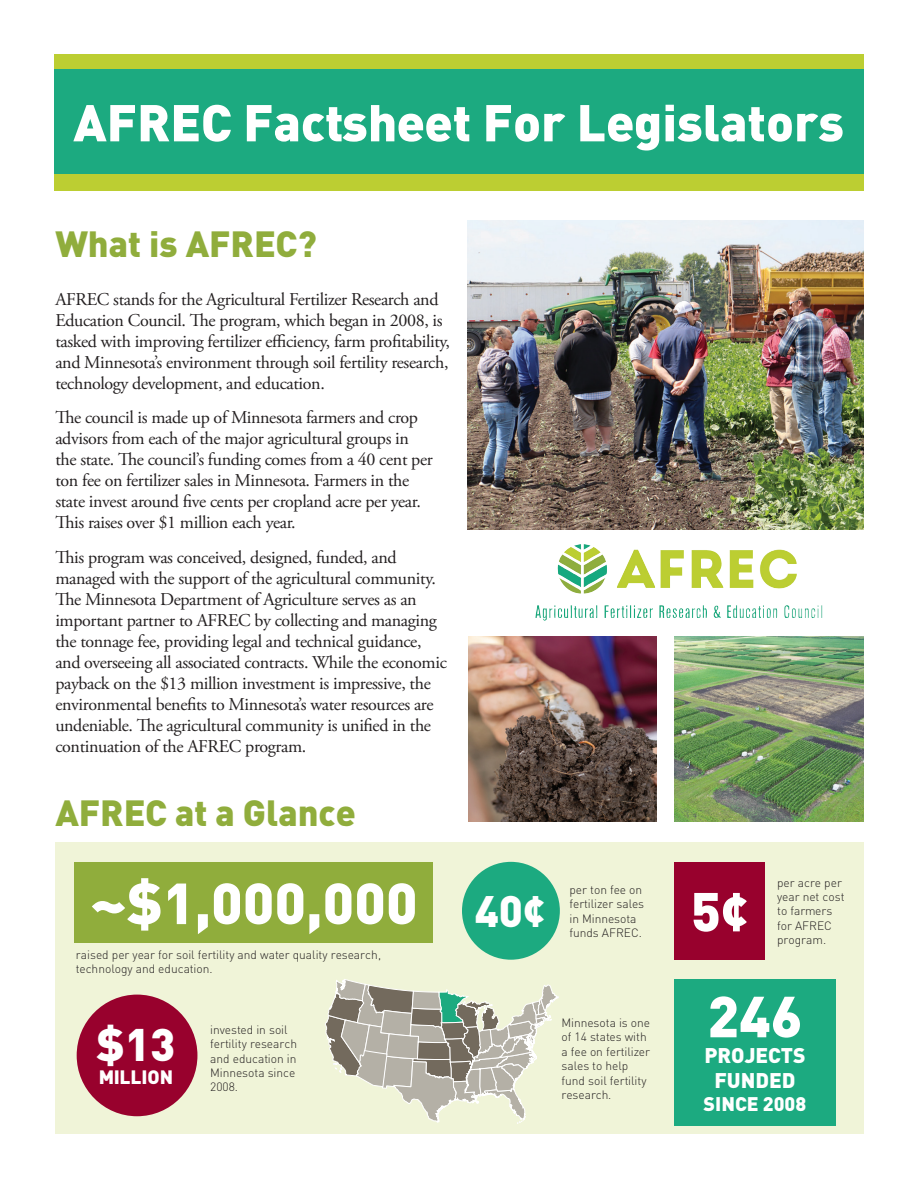
<style>
.page{position:relative;width:918px;height:1188px;background:#fff}
.page>*{position:absolute;margin:0;border:0;box-sizing:border-box;transform-origin:0 0}
.t1{font:900 57px "EXTDINOT";color:#fff}
.t2{font:900 54px "EXTDINOT";color:#fff}
.t3{font:900 51px "EXTDINOT";color:#fff}
.t4{font:900 45.15px "EXTDINOT";color:#fff}
.t5{font:900 43.5px "EXTDINOT";color:#fff}
.t6{font:900 36px "EXTDINOT";color:#90ad3c}
.t7{font:900 21px/25.2px "EXTDINOT";color:#fff;text-align:center}
.t8{font:900 19.5px "EXTDINOT";color:#fff}
.t9{font:900 19.2px "EXTDINOT";color:#fff}
.t10{font:18px/21px "Adobe Garamond Pro";letter-spacing:-.02em;color:#231f20}
.t11{font:300 12px/14.4px "EXTDINOT";color:#231f20}
</style>
<div class="page">
<div style="left:54px;top:54px;width:810px;height:136px;background:#bcce32"></div>
<img style="left:557px;top:544px;width:240px;height:47px">
<div style="left:54px;top:70px;width:810px;height:104px;background:#1caa80"></div>
<img style="left:467px;top:221px;width:397px;height:308px">
<div style="left:55px;top:842px;width:809px;height:292px;background:#f0f4d8"></div>
<svg style="left:325px;top:979px;width:234px;height:145px"></svg>
<div style="left:462px;top:862px;width:98px;height:98px;background:#1caa80;border-radius:50%"></div>
<div style="left:77px;top:995px;width:120px;height:121px;background:#98012d;border-radius:50%"></div>
<div style="left:75px;top:862px;width:358px;height:81px;background:#90ad3c"></div>
<div style="left:674px;top:862px;width:90px;height:98px;background:#98012d"></div>
<div style="left:674px;top:979px;width:162px;height:147px;background:#1caa80"></div>
<img style="left:468px;top:636px;width:189px;height:186px">
<img style="left:674px;top:637px;width:189px;height:185px">
<h3 class="t3" style="left:73px;top:89px;width:772px">AFREC Factsheet For Legislators</h3>
<h3 class="t6" style="left:55px;top:219px;width:263px">What is AFREC?</h3>
<p class="t10" style="left:55px;top:289px;width:396px">AFREC stands for the Agricultural Fertilizer Research and Education Council. The program, which began in 2008, is tasked with improving fertilizer efficiency, farm profitability, and Minnesota’s environment through soil fertility research, technology development, and education.</p>
<p class="t10" style="left:55px;top:408px;width:379px">The council is made up of Minnesota farmers and crop advisors from each of the major agricultural groups in the state. The council’s funding comes from a 40 cent per ton fee on fertilizer sales in Minnesota. Farmers in the state invest around five cents per cropland acre per year.<br>This raises over $1 million each year.</p>
<p class="t10" style="left:55px;top:547px;width:393px">This program was conceived, designed, funded, and managed with the support of the agricultural community.<br>The Minnesota Department of Agriculture serves as an important partner to AFREC by collecting and managing the tonnage fee, providing legal and technical guidance, and overseeing all associated contracts. While the economic payback on the $13 million investment is impressive, the environmental benefits to Minnesota’s water resources are undeniable. The agricultural community is unified in the continuation of the AFREC program.</p>
<h3 class="t6" style="left:55px;top:788px;width:302px">AFREC at a Glance</h3>
<h1 class="t1" style="left:90px;top:865px;width:329px">~$1,000,000</h1>
<p class="t11" style="left:76px;top:947px;width:307px">raised per year for soil fertility and water quality research, technology and education.</p>
<h3 class="t4" style="left:97px;top:1015px;width:80px">$13</h3>
<p class="t9" style="left:99px;top:1064px;width:76px">MILLION</p>
<p class="t11" style="left:210px;top:1022px;width:88px">invested in soil fertility research and education in<br>Minnesota since<br>2008.</p>
<h3 class="t5" style="left:475px;top:883px;width:72px">40¢</h3>
<p class="t11" style="left:569px;top:882px;width:76px">per ton fee on fertilizer sales in Minnesota funds AFREC.</p>
<p class="t11" style="left:777px;top:875px;width:69px">per acre per year net cost to farmers for AFREC program.</p>
<h2 class="t2" style="left:691px;top:876px;width:58px">5¢</h2>
<p class="t11" style="left:562px;top:1015px;width:90px">Minnesota is one of 14 states with a fee on fertilizer sales to help fund soil fertility research.</p>
<h1 class="t1" style="left:707px;top:979px;width:97px">246</h1>
<p class="t7" style="left:704px;top:1042px;width:103px">PROJECTS<br>FUNDED</p>
<p class="t8" style="left:704px;top:1091px;width:104px">SINCE 2008</p>
</div>
